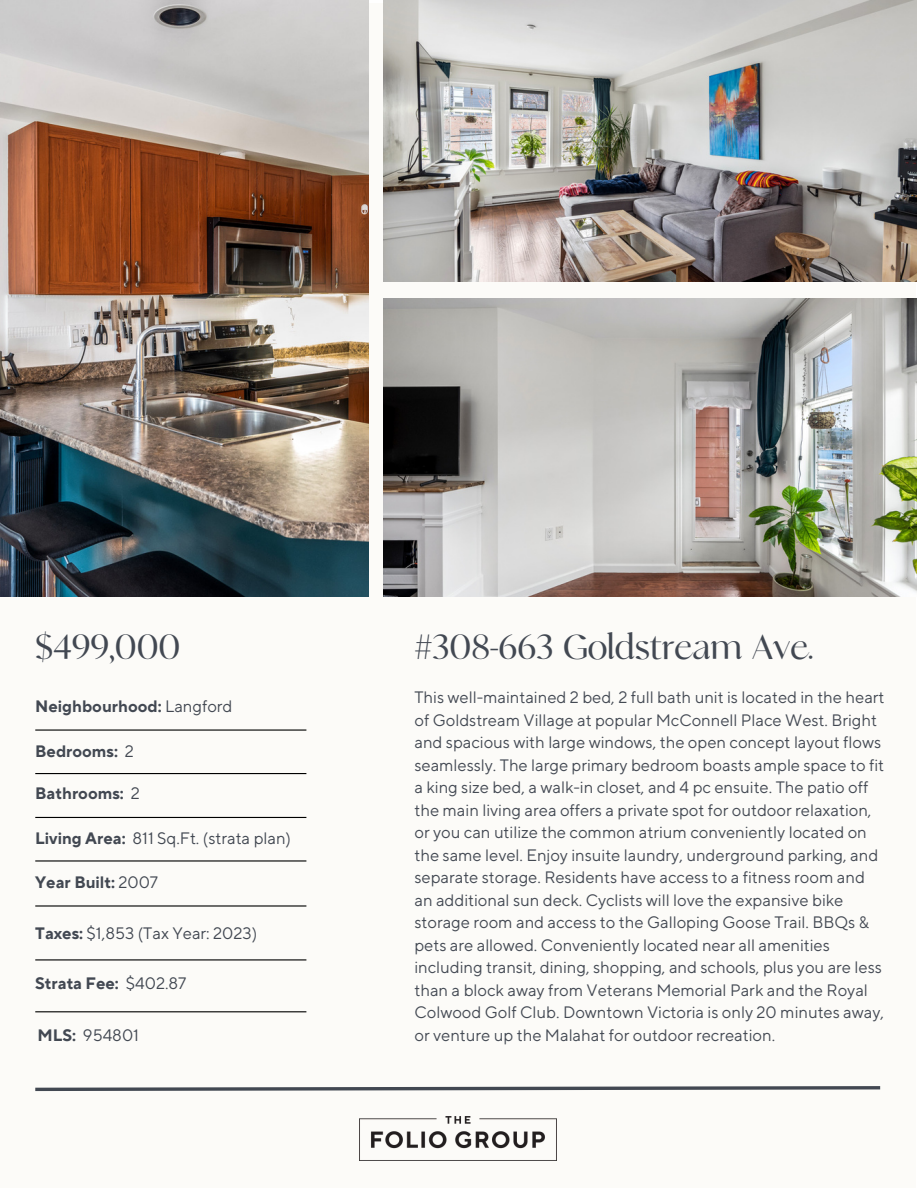
<style>
.page{position:relative;width:918px;height:1188px;background:#fff}
.page>*{position:absolute;margin:0;border:0;box-sizing:border-box;transform-origin:0 0}
.t1{font:37.5px "Analogue";color:#424852}
.t2{font:16.5px/22.5px "TT Norms Pro";color:#424852}
.t3{font:700 16.5px "TT Norms Pro";color:#424852}
.s1{font-weight:400}
.s2{font-weight:700}
</style>
<div class="page">
<div style="left:0;top:3px;width:916px;height:1185px;background:#fcfbf8"></div>
<img style="left:0;top:0;width:369px;height:596px">
<img style="left:384px;top:298px;width:532px;height:299px">
<img style="left:384px;top:0;width:532px;height:281px">
<hr style="left:35px;top:773px;width:271px;height:1px;background:#000">
<hr style="left:35px;top:729px;width:271px;height:2px;background:#000">
<hr style="left:35px;top:860px;width:271px;height:2px;background:#000">
<hr style="left:35px;top:817px;width:271px;height:1px;background:#000">
<hr style="left:35px;top:905px;width:271px;height:2px;background:#000">
<hr style="left:35px;top:1011px;width:271px;height:1px;background:#000">
<hr style="left:35px;top:959px;width:271px;height:1px;background:#000">
<svg style="left:35px;top:1086px;width:846px;height:6px"></svg>
<img style="left:360px;top:1117px;width:196px;height:44px">
<p class="t1" style="left:35px;top:629px;width:147px">$499,000</p>
<p class="t1" style="left:414px;top:629px;width:400px">#308-663 Goldstream Ave.</p>
<h1 class="t3" style="left:35px;top:696px;width:199px">Neighbourhood: <span class="s1">Langford</span></h1>
<h1 class="t3" style="left:35px;top:741px;width:100px">Bedrooms: <span class="s1">2</span></h1>
<p class="t3" style="left:35px;top:784px;width:106px">Bathrooms: <span class="s1">2</span></p>
<p class="t2" style="left:35px;top:828px;width:257px"><span class="s2">Living Area:</span> 811 Sq.Ft. (strata plan)</p>
<p class="t3" style="left:35px;top:872px;width:124px">Year Built: <span class="s1">2007</span></p>
<p class="t2" style="left:35px;top:923px;width:224px"><span class="s2">Taxes:</span> $1,853 (Tax Year: 2023)</p>
<p class="t3" style="left:35px;top:974px;width:153px">Strata Fee: <span class="s1">$402.87</span></p>
<h2 class="t2" style="left:37px;top:1024px;width:103px"><span class="s2">MLS:</span> 954801</h2>
<p class="t2" style="left:414px;top:687px;width:472px">This well-maintained 2 bed, 2 full bath unit is located in the heart of Goldstream Village at popular McConnell Place West. Bright and spacious with large windows, the open concept layout flows seamlessly. The large primary bedroom boasts ample space to fit a king size bed, a walk-in closet, and 4 pc ensuite. The patio off the main living area offers a private spot for outdoor relaxation, or you can utilize the common atrium conveniently located on the same level. Enjoy insuite laundry, underground parking, and separate storage. Residents have access to a fitness room and an additional sun deck. Cyclists will love the expansive bike storage room and access to the Galloping Goose Trail. BBQs &amp; pets are allowed. Conveniently located near all amenities including transit, dining, shopping, and schools, plus you are less than a block away from Veterans Memorial Park and the Royal Colwood Golf Club. Downtown Victoria is only 20 minutes away, or venture up the Malahat for outdoor recreation.</p>
</div>
